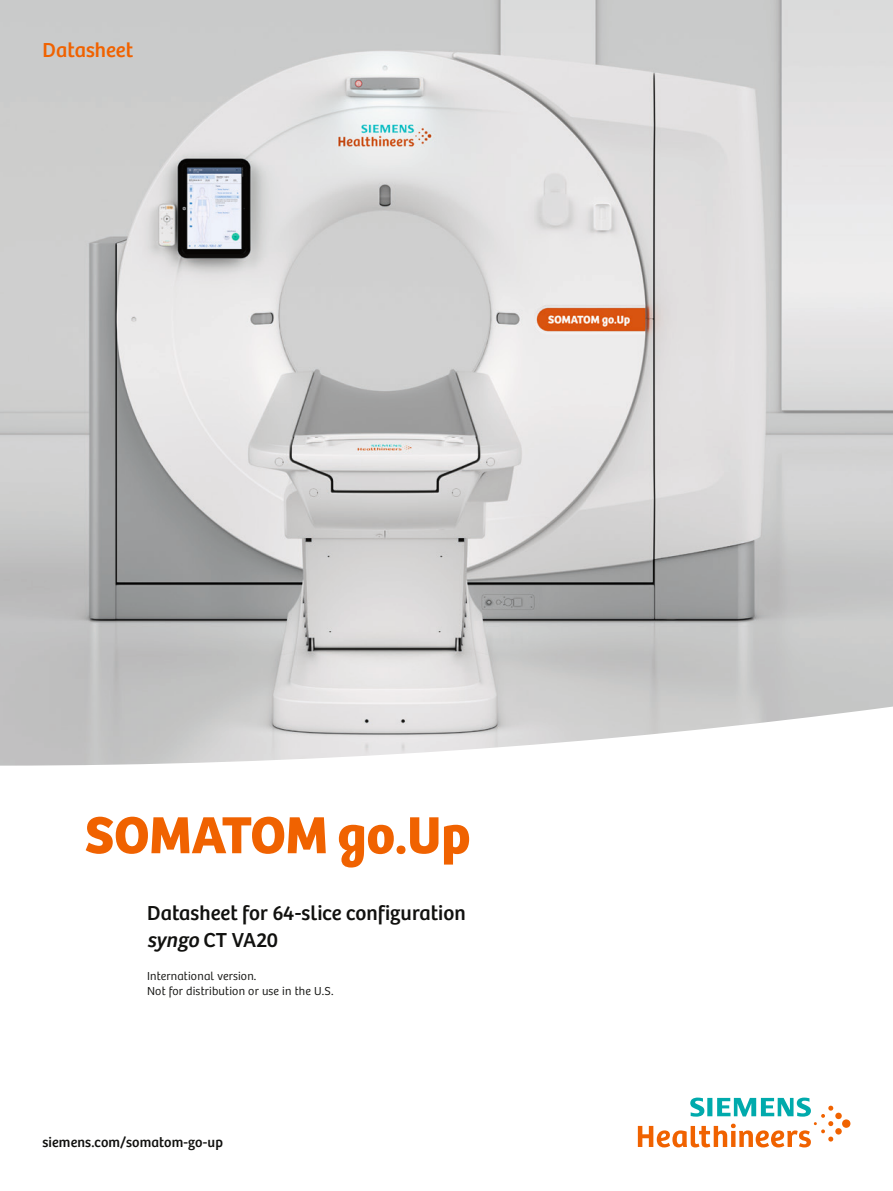
<style>
.page{position:relative;width:893px;height:1191px;background:#fff}
.page>*{position:absolute;margin:0;border:0;box-sizing:border-box;transform-origin:0 0}
.t1{font:54px "Bree SH Headline Regular";letter-spacing:-.01em;color:#f06200}
.t2{font:21px/27px "Bree SH Text Regular";letter-spacing:.005em;color:#11110f}
.t3{font:21px "Bree SH Text Regular";letter-spacing:.005em;color:#f06200}
.t4{font:14.25px "Bree SH Text Regular";letter-spacing:.01em;color:#11110f}
.t5{font:12px/15px "Bree SH Text Light";letter-spacing:.015em;color:#11110f}
.s1{font-family:"Bree SH Text Oblique"}
</style>
<div class="page">
<img style="left:0;top:0;width:893px;height:765px">
<svg style="left:638px;top:1097px;width:212px;height:50px"></svg>
<h2 class="t3" style="left:43px;top:37px;width:92px">Datasheet</h2>
<h1 class="t1" style="left:85px;top:802px;width:387px">SOMATOM go.Up</h1>
<h2 class="t2" style="left:147px;top:899px;width:320px">Datasheet for 64-slice configuration <span class="s1">syngo</span> CT VA20</h2>
<p class="t5" style="left:147px;top:968px;width:188px">International version.<br>Not for distribution or use in the U.S.</p>
<p class="t4" style="left:43px;top:1134px;width:182px">siemens.com/somatom-go-up</p>
</div>
